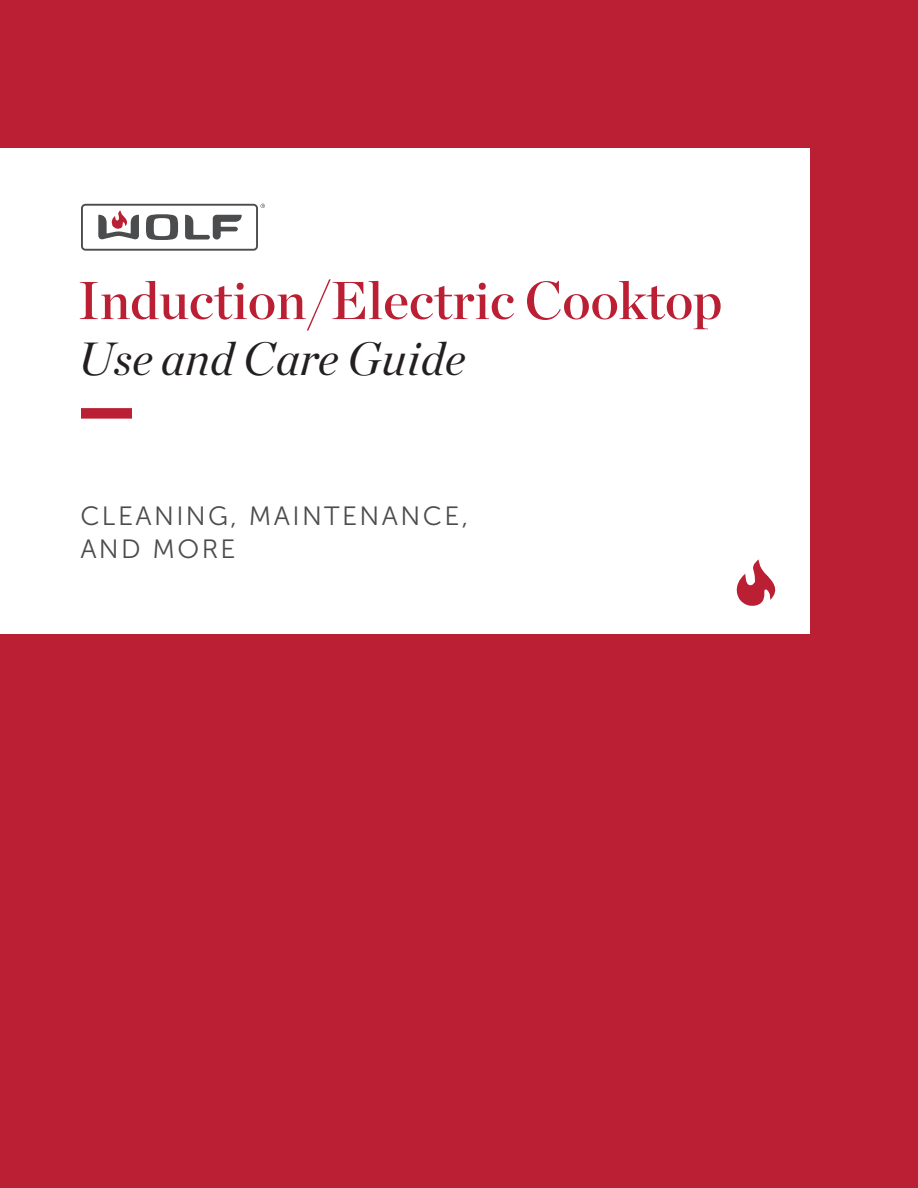
<style>
.page{position:relative;width:918px;height:1188px;background:#ba1f33}
.page>*{position:absolute;margin:0;border:0;box-sizing:border-box;transform-origin:0 0}
.t1{font:53.25px "Chronicle Display Semi";color:#ba1f33}
.t2{font:italic 46.5px "Chronicle Display";letter-spacing:.01em;color:#231f20}
.t3{font:26.4px/33px "Museo Sans 300";letter-spacing:.09em;color:#4b4c4d}
</style>
<div class="page">
<div style="left:0;top:148px;width:810px;height:486px;background:#fff"></div>
<svg style="left:81px;top:204px;width:184px;height:47px"></svg>
<svg style="left:737px;top:559px;width:38px;height:47px"></svg>
<div style="left:81px;top:408px;width:51px;height:11px;background:#ba1f33"></div>
<h1 class="t1" style="left:78px;top:259px;width:646px">Induction/Electric Cooktop</h1>
<h2 class="t2" style="left:78px;top:322px;width:389px">Use and Care Guide</h2>
<p class="t3" style="left:80px;top:500px;width:389px">CLEANING, MAINTENANCE,<br>AND MORE</p>
</div>
